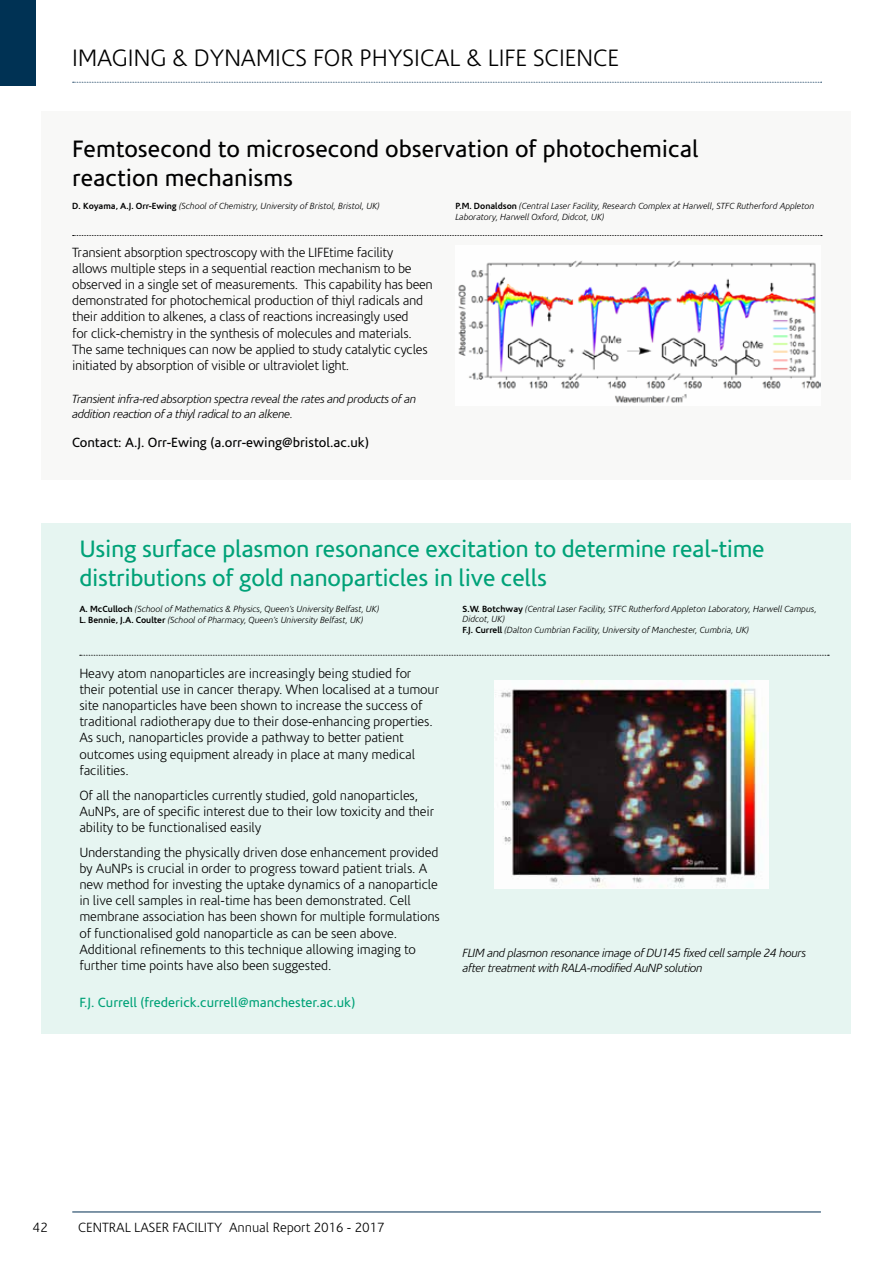
<style>
.page{position:relative;width:893px;height:1263px;background:#fff}
.page>*{position:absolute;margin:0;border:0;box-sizing:border-box;transform-origin:0 0}
.t1{font:24px/28.8px "Corisande";letter-spacing:-.01em;color:#00a278}
.t2{font:24px/28.8px "Corisande";color:#000}
.t3{font:300 24px "Corisande";color:#000}
.t4{font:300 13.5px/16.2px "Corisande";letter-spacing:-.01em;color:#000}
.t5{font:13.5px "Corisande";color:#000}
.t6{font:13.5px "Corisande";color:#00a278}
.t7{font:italic 300 12px/14.4px "Corisande";letter-spacing:-.025em;color:#000}
.t8{font:italic 300 9px/10.8px "Corisande";color:#000}
.s1{font-weight:700;font-style:normal}
</style>
<div class="page">
<svg style="left:73px;top:82px;width:749px;height:1px"></svg>
<div style="left:0;top:0;width:35px;height:85px;background:#003254"></div>
<hr style="left:72px;top:1211px;width:749px;height:1px;background:#002e52">
<div style="left:41px;top:111px;width:809px;height:368px;background:#f8f8f7"></div>
<svg style="left:73px;top:235px;width:749px;height:1px"></svg>
<img style="left:458px;top:261px;width:363px;height:142px">
<div style="left:41px;top:523px;width:809px;height:510px;background:#e6f5f1"></div>
<svg style="left:80px;top:655px;width:749px;height:1px"></svg>
<img style="left:495px;top:680px;width:273px;height:208px">
<h1 class="t3" style="left:72px;top:46px;width:548px">IMAGING &amp; DYNAMICS FOR PHYSICAL &amp; LIFE SCIENCE</h1>
<h1 class="t2" style="left:72px;top:135px;width:628px">Femtosecond to microsecond observation of photochemical reaction mechanisms</h1>
<p class="t8" style="left:72px;top:201px;width:309px"><span class="s1">D. Koyama, A.J. Orr-Ewing</span> (School of Chemistry, University of Bristol, Bristol, UK)</p>
<p class="t8" style="left:455px;top:201px;width:360px"><span class="s1">P.M. Donaldson</span> (Central Laser Facility, Research Complex at Harwell, STFC Rutherford Appleton<br>Laboratory, Harwell Oxford, Didcot, UK)</p>
<p class="t4" style="left:72px;top:244px;width:362px">Transient absorption spectroscopy with the LIFEtime facility<br>allows multiple steps in a sequential reaction mechanism to be observed in a single set of measurements. This capability has been demonstrated for photochemical production of thiyl radicals and their addition to alkenes, a class of reactions increasingly used<br>for click-chemistry in the synthesis of molecules and materials.<br>The same techniques can now be applied to study catalytic cycles initiated by absorption of visible or ultraviolet light.</p>
<p class="t7" style="left:72px;top:392px;width:345px">Transient infra-red absorption spectra reveal the rates and products of an addition reaction of a thiyl radical to an alkene.</p>
<p class="t5" style="left:72px;top:435px;width:298px">Contact: A.J. Orr-Ewing (a.orr-ewing@bristol.ac.uk)</p>
<h1 class="t1" style="left:79px;top:535px;width:687px">Using surface plasmon resonance excitation to determine real-time distributions of gold nanoparticles in live cells</h1>
<p class="t8" style="left:79px;top:603px;width:301px"><span class="s1">A. McCulloch</span> (School of Mathematics &amp; Physics, Queen’s University Belfast, UK)<br><span class="s1">L. Bennie, J.A. Coulter</span> (School of Pharmacy, Queen’s University Belfast, UK)</p>
<p class="t8" style="left:463px;top:603px;width:355px"><span class="s1">S.W. Botchway</span> (Central Laser Facility, STFC Rutherford Appleton Laboratory, Harwell Campus,<br>Didcot, UK)<br><span class="s1">F.J. Currell</span> (Dalton Cumbrian Facility, University of Manchester, Cumbria, UK)</p>
<p class="t4" style="left:79px;top:665px;width:361px">Heavy atom nanoparticles are increasingly being studied for their potential use in cancer therapy. When localised at a tumour site nanoparticles have been shown to increase the success of traditional radiotherapy due to their dose-enhancing properties.<br>As such, nanoparticles provide a pathway to better patient outcomes using equipment already in place at many medical facilities.</p>
<p class="t4" style="left:79px;top:787px;width:356px">Of all the nanoparticles currently studied, gold nanoparticles,<br>AuNPs, are of specific interest due to their low toxicity and their ability to be functionalised easily</p>
<p class="t4" style="left:79px;top:844px;width:362px">Understanding the physically driven dose enhancement provided by AuNPs is crucial in order to progress toward patient trials. A new method for investing the uptake dynamics of a nanoparticle in live cell samples in real-time has been demonstrated. Cell membrane association has been shown for multiple formulations of functionalised gold nanoparticle as can be seen above.<br>Additional refinements to this technique allowing imaging to further time points have also been suggested.</p>
<p class="t6" style="left:79px;top:995px;width:277px">F.J. Currell (frederick.currell@manchester.ac.uk)</p>
<p class="t7" style="left:463px;top:946px;width:345px">FLIM and plasmon resonance image of DU145 fixed cell sample 24 hours after treatment with RALA-modified AuNP solution</p>
<p class="t4" style="left:33px;top:1219px;width:16px">42</p>
<p class="t4" style="left:78px;top:1219px;width:308px">CENTRAL LASER FACILITY Annual Report 2016 - 2017</p>
</div>
